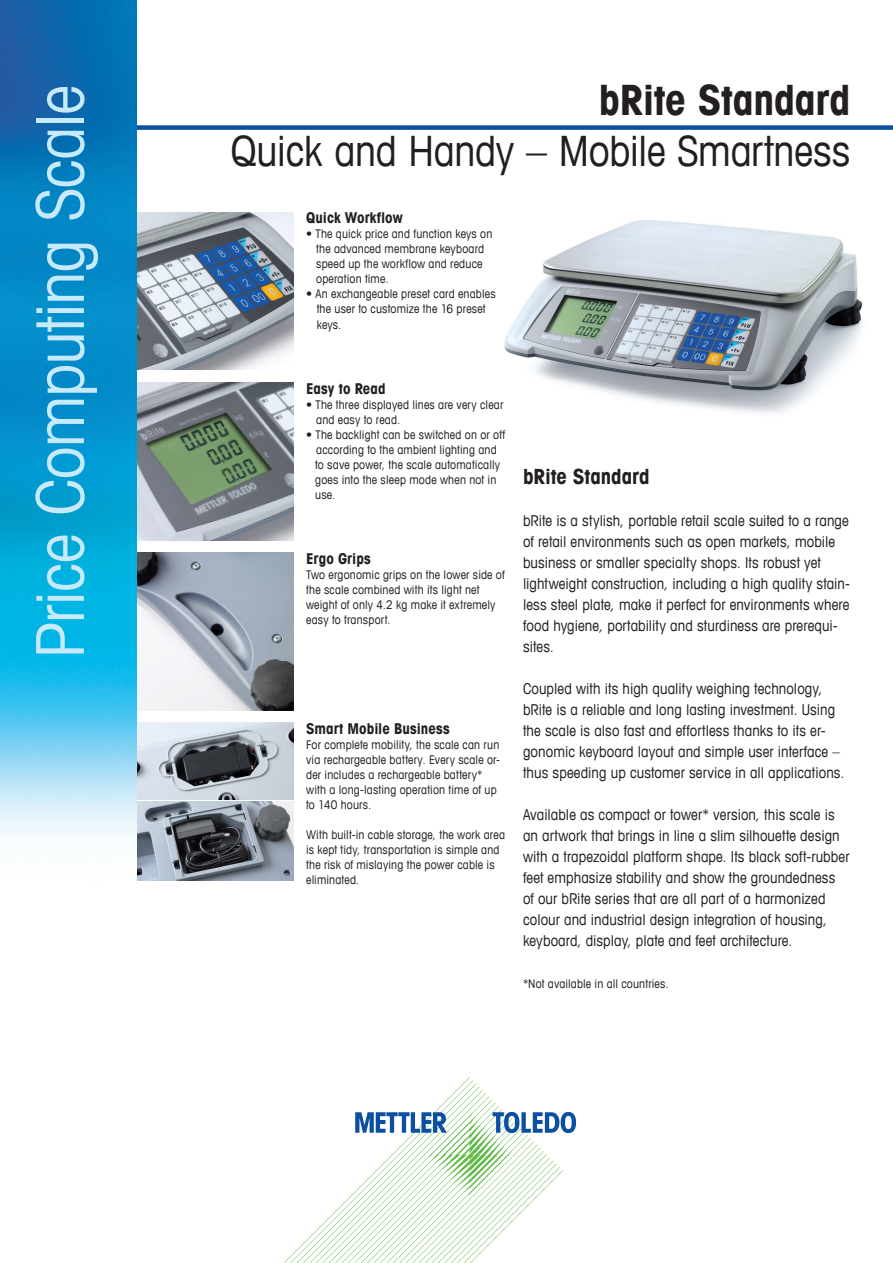
<style>
.page{position:relative;width:893px;height:1263px;background:#fff}
.page>*{position:absolute;margin:0;border:0;box-sizing:border-box;transform-origin:0 0}
.t1{font:condensed 66px "Avant Garde Com";letter-spacing:-.015em;color:#c6eafa}
.t2{font:condensed 42px "Avant Garde Com";letter-spacing:-.005em;color:#231f20}
.t3{font:700 condensed 42px "Avant Garde Com";letter-spacing:-.005em;color:#231f20}
.t4{font:700 condensed 21px "Avant Garde Com";color:#231f20}
.t5{font:condensed 15px/21px "Avant Garde Com";letter-spacing:.005em;color:#231f20}
.t6{font:700 condensed 15px "Avant Garde Com";letter-spacing:.005em;color:#231f20}
.t7{font:condensed 12px/15px "Avant Garde Com";letter-spacing:.015em;color:#231f20}
</style>
<div class="page">
<svg style="left:284px;top:1077px;width:292px;height:186px"></svg>
<img style="left:136px;top:383px;width:157px;height:157px">
<img style="left:136px;top:213px;width:157px;height:157px">
<img style="left:136px;top:723px;width:157px;height:76px">
<img style="left:136px;top:553px;width:157px;height:157px">
<img style="left:136px;top:801px;width:157px;height:79px">
<img style="left:504px;top:220px;width:359px;height:193px">
<div style="left:111px;top:125px;width:782px;height:5px;background:#0a4fa2"></div>
<img style="left:0;top:0;width:136px;height:840px">
<h1 class="t1" style="left:19px;top:658px;width:575px;rotate:-90deg">Price Computing Scale</h1>
<h2 class="t3" style="left:599px;top:73px;width:253px">bRite Standard</h2>
<h2 class="t2" style="left:231px;top:125px;width:621px">Quick and Handy – Mobile Smartness</h2>
<p class="t6" style="left:306px;top:208px;width:98px">Quick Workflow</p>
<p class="t7" style="left:316px;top:226px;width:178px;text-indent:-10px">• The quick price and function keys on the advanced membrane keyboard speed up the workflow and reduce operation time.</p>
<p class="t7" style="left:317px;top:286px;width:181px;text-indent:-10px">• An exchangeable preset card enables the user to customize the 16 preset keys.</p>
<p class="t6" style="left:306px;top:379px;width:81px">Easy to Read</p>
<p class="t7" style="left:316px;top:396px;width:189px;text-indent:-10px">• The three displayed lines are very clear and easy to read.</p>
<p class="t7" style="left:315px;top:426px;width:192px;text-indent:-9px">• The backlight can be switched on or off according to the ambient lighting and to save power, the scale automatically goes into the sleep mode when not in use.</p>
<p class="t6" style="left:306px;top:549px;width:66px">Ergo Grips</p>
<p class="t7" style="left:306px;top:567px;width:200px">Two ergonomic grips on the lower side of the scale combined with its light net weight of only 4.2 kg make it extremely easy to transport.</p>
<p class="t6" style="left:306px;top:719px;width:145px">Smart Mobile Business</p>
<p class="t7" style="left:306px;top:737px;width:196px">For complete mobility, the scale can run via rechargeable battery. Every scale or&shy;der includes a rechargeable battery* with a long-lasting operation time of up to 140 hours.</p>
<p class="t7" style="left:306px;top:827px;width:200px">With built-in cable storage, the work area is kept tidy, transportation is simple and the risk of mislaying the power cable is eliminated.</p>
<h3 class="t4" style="left:523px;top:463px;width:128px">bRite Standard</h3>
<p class="t5" style="left:523px;top:510px;width:329px">bRite is a stylish, portable retail scale suited to a range of retail environments such as open markets, mobile business or smaller specialty shops. Its robust yet lightweight construction, including a high quality stain&shy;less steel plate, make it perfect for environments where food hygiene, portability and sturdiness are prerequi&shy;sites.</p>
<p class="t5" style="left:523px;top:678px;width:323px">Coupled with its high quality weighing technology, bRite is a reliable and long lasting investment. Using the scale is also fast and effortless thanks to its er&shy;gonomic keyboard layout and simple user interface – thus speeding up customer service in all applications.</p>
<p class="t5" style="left:523px;top:804px;width:328px">Available as compact or tower* version, this scale is an artwork that brings in line a slim silhouette design with a trapezoidal platform shape. Its black soft-rubber feet emphasize stability and show the groundedness of our bRite series that are all part of a harmonized colour and industrial design integration of housing, keyboard, display, plate and feet architecture.</p>
<p class="t7" style="left:523px;top:976px;width:147px">*Not available in all countries.</p>
</div>
